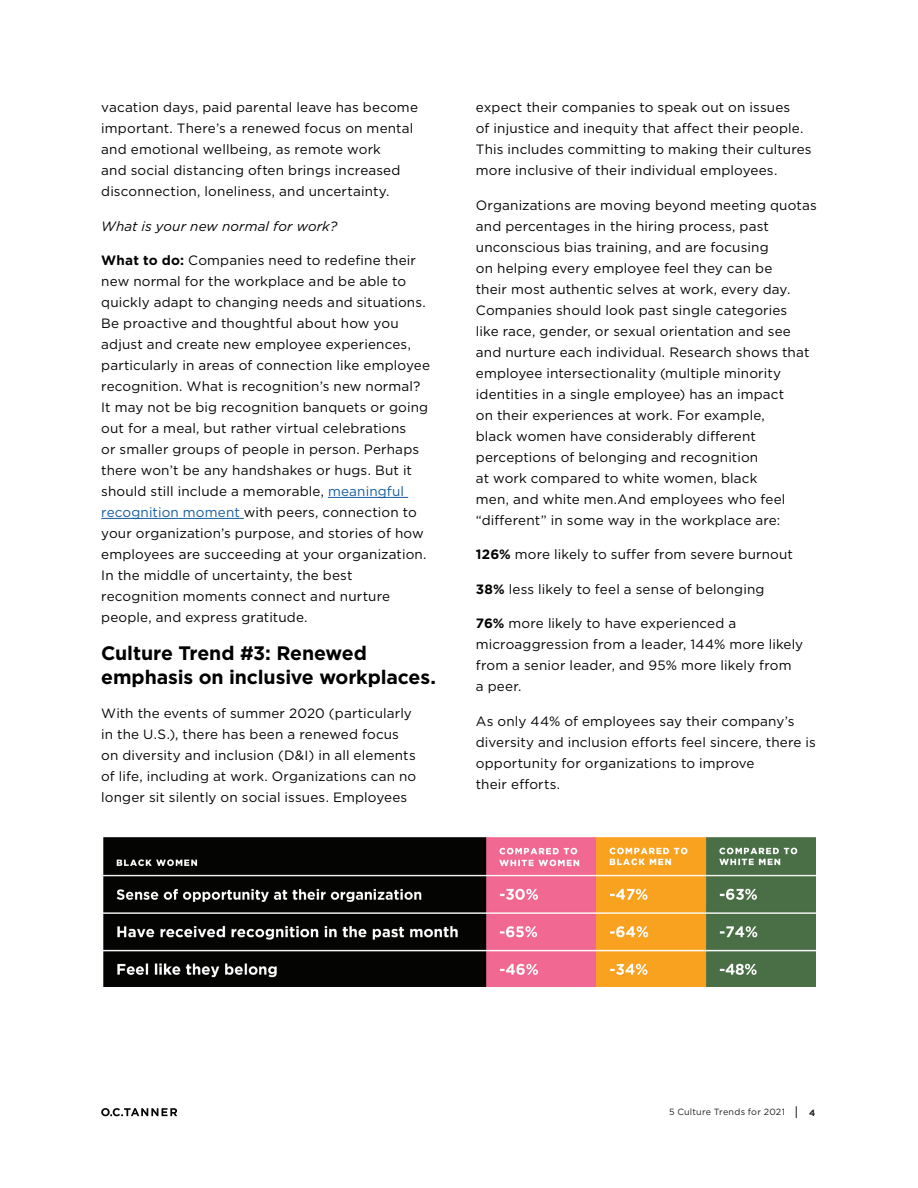
<style>
.page{position:relative;width:918px;height:1188px;background:#fff}
.page>*{position:absolute;margin:0;border:0;box-sizing:border-box;transform-origin:0 0}
.t1{font:700 19.5px/24px "Gotham";letter-spacing:-.005em;color:#000}
.t2{font:13.5px/21px "Gotham";letter-spacing:.01em;color:#040503}
.t3{font:italic 13.5px "Gotham";letter-spacing:.01em;color:#040503}
.t4{font:9px "Gotham";letter-spacing:.025em;color:#231f20}
.t5{font:700 9px "Gotham";color:#231f20}
.s1{font-weight:700}
.s2{color:#175d9e}
</style>
<div class="page">
<svg style="left:796px;top:1106px;width:1px;height:12px"></svg>
<svg style="left:101px;top:1108px;width:76px;height:8px"></svg>
<hr style="left:328px;top:497px;width:80px;height:1px;background:#175d9e">
<hr style="left:101px;top:518px;width:143px;height:1px;background:#175d9e">
<img style="left:103px;top:838px;width:713px;height:148px">
<p class="t2" style="left:101px;top:96px;width:318px">vacation days, paid parental leave has become important. There’s a renewed focus on mental and emotional wellbeing, as remote work<br>and social distancing often brings increased disconnection, loneliness, and uncertainty.</p>
<p class="t3" style="left:101px;top:217px;width:238px">What is your new normal for work?</p>
<p class="t2" style="left:101px;top:250px;width:330px"><span class="s1">What to do:</span> Companies need to redefine their new normal for the workplace and be able to quickly adapt to changing needs and situations.<br>Be proactive and thoughtful about how you adjust and create new employee experiences, particularly in areas of connection like employee recognition. What is recognition’s new normal?<br>It may not be big recognition banquets or going out for a meal, but rather virtual celebrations<br>or smaller groups of people in person. Perhaps there won’t be any handshakes or hugs. But it should still include a memorable, <span class="s2">meaningful recognition moment</span> with peers, connection to your organization’s purpose, and stories of how employees are succeeding at your organization.<br>In the middle of uncertainty, the best recognition moments connect and nurture people, and express gratitude.</p>
<h1 class="t1" style="left:101px;top:641px;width:336px">Culture Trend #3: Renewed emphasis on inclusive workplaces.</h1>
<p class="t2" style="left:101px;top:702px;width:317px">With the events of summer 2020 (particularly in the U.S.), there has been a renewed focus on diversity and inclusion (D&amp;I) in all elements of life, including at work. Organizations can no longer sit silently on social issues. Employees</p>
<p class="t2" style="left:476px;top:97px;width:337px">expect their companies to speak out on issues<br>of injustice and inequity that affect their people.<br>This includes committing to making their cultures more inclusive of their individual employees.</p>
<p class="t2" style="left:476px;top:194px;width:342px">Organizations are moving beyond meeting quotas and percentages in the hiring process, past unconscious bias training, and are focusing<br>on helping every employee feel they can be<br>their most authentic selves at work, every day.<br>Companies should look past single categories<br>like race, gender, or sexual orientation and see and nurture each individual. Research shows that employee intersectionality (multiple minority identities in a single employee) has an impact<br>on their experiences at work. For example,<br>black women have considerably different perceptions of belonging and recognition<br>at work compared to white women, black<br>men, and white men.And employees who feel “different” in some way in the workplace are:</p>
<p class="t2" style="left:476px;top:544px;width:319px"><span class="s1">126%</span> more likely to suffer from severe burnout</p>
<p class="t2" style="left:476px;top:578px;width:290px"><span class="s1">38%</span> less likely to feel a sense of belonging</p>
<p class="t2" style="left:476px;top:613px;width:329px"><span class="s1">76%</span> more likely to have experienced a microaggression from a leader, 144% more likely from a senior leader, and 95% more likely from<br>a peer.</p>
<p class="t2" style="left:476px;top:710px;width:342px">As only 44% of employees say their company’s diversity and inclusion efforts feel sincere, there is opportunity for organizations to improve<br>their efforts.</p>
<p class="t4" style="left:669px;top:1106px;width:117px">5 Culture Trends for 2021</p>
<p class="t5" style="left:809px;top:1107px;width:8px">4</p>
</div>
